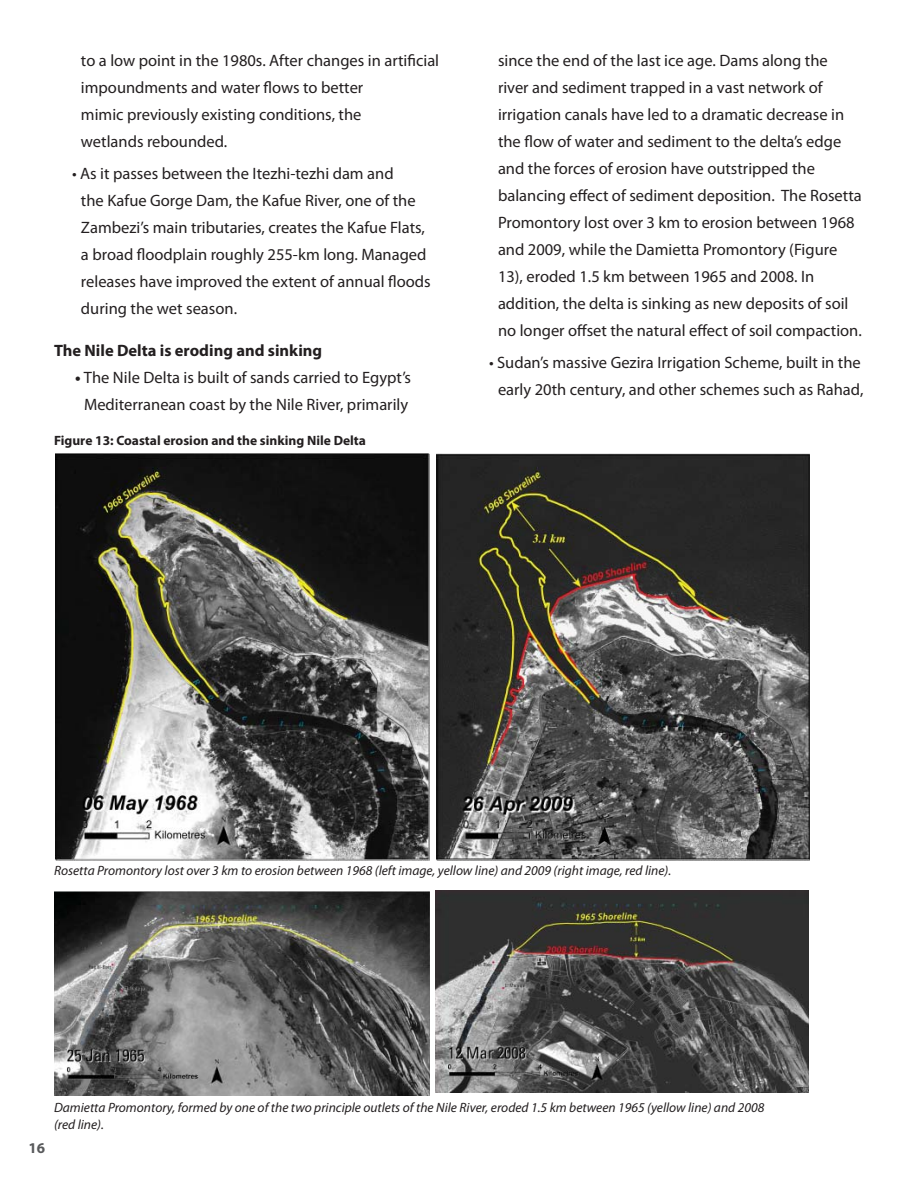
<style>
.page{position:relative;width:918px;height:1188px;background:#fff}
.page>*{position:absolute;margin:0;border:0;box-sizing:border-box;transform-origin:0 0}
.t1{font:16.5px/27px "Myriad Pro";color:#231f20}
.t2{font:700 16.5px "Myriad Pro";color:#231f20}
.t3{font:700 15px "Myriad Pro";color:#58595b}
.t4{font:italic 13.5px/18px "Myriad Pro";color:#231f20}
.t5{font:700 13.5px "Myriad Pro";color:#231f20}
.s1{font-weight:700}
</style>
<div class="page">
<img style="left:55px;top:453px;width:374px;height:407px">
<img style="left:436px;top:453px;width:374px;height:407px">
<img style="left:54px;top:891px;width:376px;height:205px">
<img style="left:436px;top:890px;width:372px;height:203px">
<p class="t1" style="left:81px;top:49px;width:360px">to a low point in the 1980s. After changes in artificial impoundments and water flows to better<br>mimic previously existing conditions, the<br>wetlands rebounded.</p>
<p class="t1" style="left:81px;top:162px;width:351px;text-indent:-9px">• As it passes between the Itezhi-tezhi dam and<br>the Kafue Gorge Dam, the Kafue River, one of the Zambezi’s main tributaries, creates the Kafue Flats, a broad floodplain roughly 255-km long. Managed releases have improved the extent of annual floods during the wet season.</p>
<h4 class="t2" style="left:54px;top:344px;width:270px">The Nile Delta is eroding and sinking</h4>
<p class="t1" style="left:75px;top:365px;width:338px;text-align:center"><span class="s1">•</span> The Nile Delta is built of sands carried to Egypt’s<br>Mediterranean coast by the Nile River, primarily</p>
<p class="t5" style="left:54px;top:436px;width:314px">Figure 13: Coastal erosion and the sinking Nile Delta</p>
<p class="t1" style="left:498px;top:49px;width:365px">since the end of the last ice age. Dams along the river and sediment trapped in a vast network of irrigation canals have led to a dramatic decrease in the flow of water and sediment to the delta’s edge and the forces of erosion have outstripped the balancing effect of sediment deposition. The Rosetta Promontory lost over 3 km to erosion between 1968 and 2009, while the Damietta Promontory (Figure 13), eroded 1.5 km between 1965 and 2008. In addition, the delta is sinking as new deposits of soil no longer offset the natural effect of soil compaction.</p>
<p class="t1" style="left:489px;top:350px;width:376px;text-align:center">• Sudan’s massive Gezira Irrigation Scheme, built in the early 20th century, and other schemes such as Rahad,</p>
<p class="t4" style="left:54px;top:863px;width:619px">Rosetta Promontory lost over 3 km to erosion between 1968 (left image, yellow line) and 2009 (right image, red line).</p>
<p class="t3" style="left:28px;top:1142px;width:18px">16</p>
<p class="t4" style="left:54px;top:1099px;width:712px">Damietta Promontory, formed by one of the two principle outlets of the Nile River, eroded 1.5 km between 1965 (yellow line) and 2008 (red line).</p>
</div>
